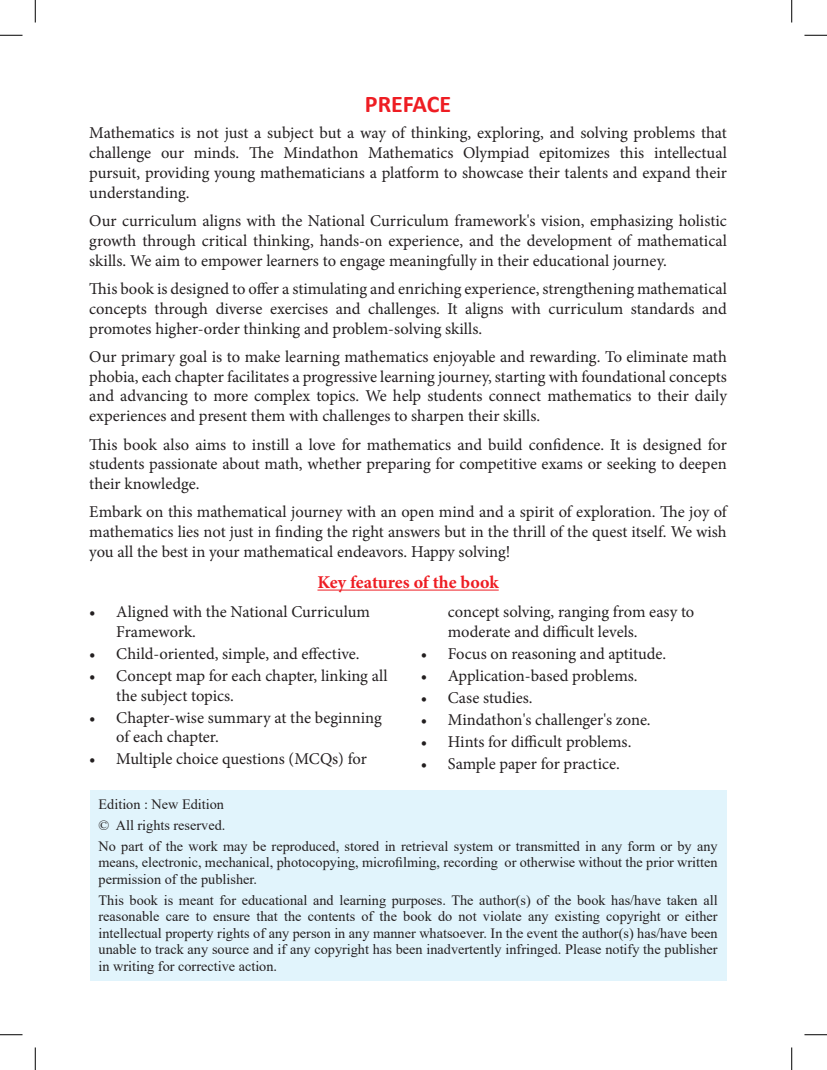
<style>
.page{position:relative;width:827px;height:1070px;background:#fff}
.page>*{position:absolute;margin:0;border:0;box-sizing:border-box;transform-origin:0 0}
.t1{font:700 24px "Calibri";color:#ee1d23}
.t2{font:700 18px "Minion Pro";color:#ee1d23}
.t3{font:16.5px/19.8px "Minion Pro";color:#231f20;text-align:justify}
.t4{font:14.25px/16.5px "Times New Roman";color:#231f20}
</style>
<div class="page">
<div style="left:90px;top:791px;width:636px;height:190px;background:#e1f4fc"></div>
<hr style="left:317px;top:589px;width:181px;height:1px;background:#ee1d23">
<svg style="left:0;top:35px;width:22px;height:1px"></svg>
<svg style="left:804px;top:35px;width:23px;height:1px"></svg>
<svg style="left:0;top:1034px;width:22px;height:1px"></svg>
<svg style="left:804px;top:1034px;width:23px;height:1px"></svg>
<svg style="left:35px;top:0;width:1px;height:22px"></svg>
<svg style="left:35px;top:1047px;width:1px;height:23px"></svg>
<svg style="left:791px;top:0;width:1px;height:22px"></svg>
<svg style="left:791px;top:1047px;width:1px;height:23px"></svg>
<h1 class="t1" style="left:365px;top:87px;width:88px">PREFACE</h1>
<p class="t3" style="left:89px;top:123px;width:639px">Mathematics is not just a subject but a way of thinking, exploring, and solving problems that challenge our minds. The Mindathon Mathematics Olympiad epitomizes this intellectual pursuit, providing young mathematicians a platform to showcase their talents and expand their understanding.</p>
<p class="t3" style="left:89px;top:211px;width:639px">Our curriculum aligns with the National Curriculum framework's vision, emphasizing holistic growth through critical thinking, hands-on experience, and the development of mathematical skills. We aim to empower learners to engage meaningfully in their educational journey.</p>
<p class="t3" style="left:89px;top:279px;width:639px">This book is designed to offer a stimulating and enriching experience, strengthening mathematical concepts through diverse exercises and challenges. It aligns with curriculum standards and promotes higher-order thinking and problem-solving skills.</p>
<p class="t3" style="left:89px;top:347px;width:639px">Our primary goal is to make learning mathematics enjoyable and rewarding. To eliminate math phobia, each chapter facilitates a progressive learning journey, starting with foundational concepts and advancing to more complex topics. We help students connect mathematics to their daily experiences and present them with challenges to sharpen their skills.</p>
<p class="t3" style="left:89px;top:434px;width:639px">This book also aims to instill a love for mathematics and build confidence. It is designed for students passionate about math, whether preparing for competitive exams or seeking to deepen their knowledge.</p>
<p class="t3" style="left:89px;top:502px;width:639px">Embark on this mathematical journey with an open mind and a spirit of exploration. The joy of mathematics lies not just in finding the right answers but in the thrill of the quest itself. We wish you all the best in your mathematical endeavors. Happy solving!</p>
<p class="t2" style="left:317px;top:570px;width:183px">Key features of the book</p>
<p class="t3" style="left:116px;top:602px;width:255px;text-indent:-27px">• Aligned with the National Curriculum<br>Framework.</p>
<p class="t3" style="left:89px;top:644px;width:272px">• Child-oriented, simple, and effective.</p>
<p class="t3" style="left:116px;top:665px;width:273px;text-indent:-27px">• Concept map for each chapter, linking all the subject topics.</p>
<p class="t3" style="left:116px;top:707px;width:267px;text-indent:-27px">• Chapter-wise summary at the beginning of each chapter.</p>
<p class="t3" style="left:89px;top:749px;width:279px">• Multiple choice questions (MCQs) for</p>
<p class="t3" style="left:448px;top:602px;width:248px">concept solving, ranging from easy to moderate and difficult levels.</p>
<p class="t3" style="left:421px;top:644px;width:247px">• Focus on reasoning and aptitude.</p>
<p class="t3" style="left:421px;top:666px;width:218px">• Application-based problems.</p>
<p class="t3" style="left:421px;top:687px;width:113px">• Case studies.</p>
<p class="t3" style="left:421px;top:709px;width:231px">• Mindathon's challenger's zone.</p>
<p class="t3" style="left:421px;top:731px;width:212px">• Hints for difficult problems.</p>
<p class="t3" style="left:421px;top:753px;width:200px">• Sample paper for practice.</p>
<p class="t4" style="left:99px;top:793px;width:620px;line-height:20.7px">Edition : New Edition<br>© All rights reserved.<br>No part of the work may be reproduced, stored in retrieval system or transmitted in any form or by any</p>
<p class="t4" style="left:99px;top:853px;width:620px">means, electronic, mechanical, photocopying, microfilming, recording or otherwise without the prior written permission of the publisher.</p>
<p class="t4" style="left:99px;top:891px;width:620px;text-align:justify">This book is meant for educational and learning purposes. The author(s) of the book has/have taken all reasonable care to ensure that the contents of the book do not violate any existing copyright or either intellectual property rights of any person in any manner whatsoever. In the event the author(s) has/have been unable to track any source and if any copyright has been inadvertently infringed. Please notify the publisher in writing for corrective action.</p>
</div>
